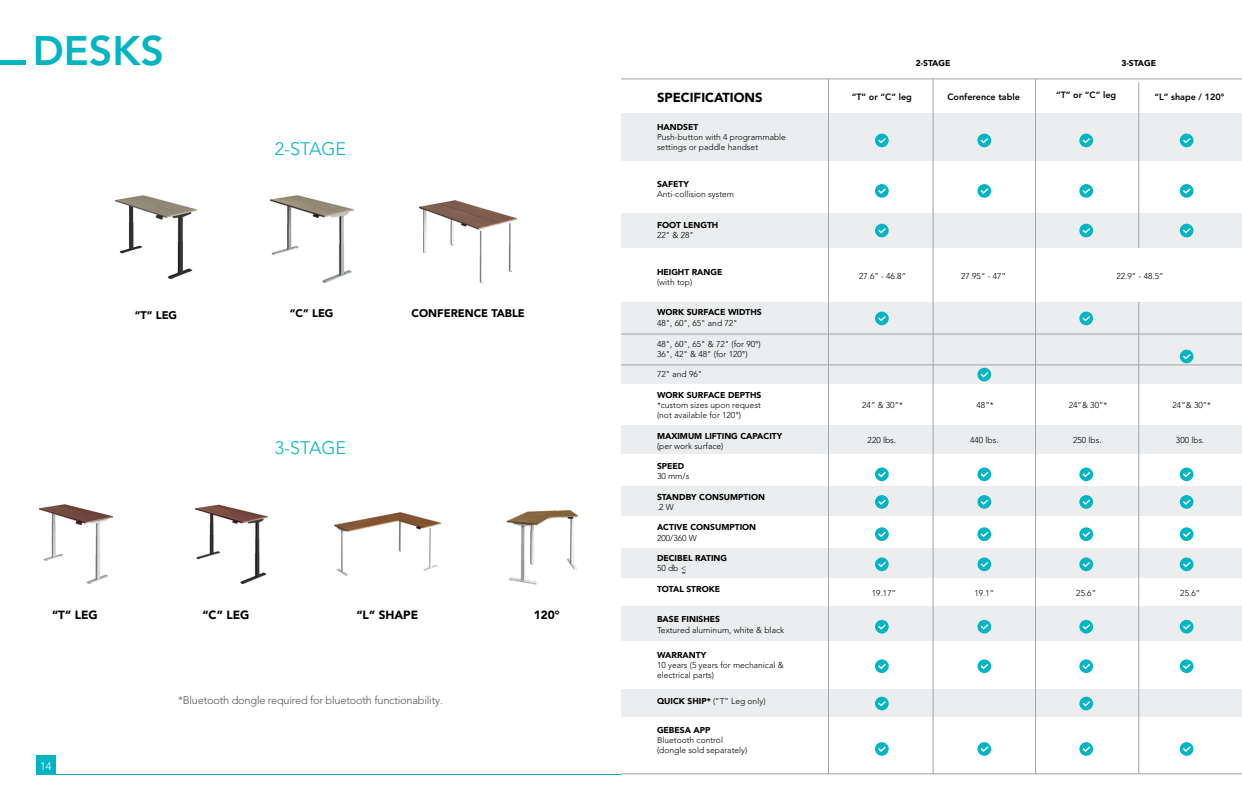
<style>
.page{position:relative;width:1242px;height:811px;background:#fff}
.page>*{position:absolute;margin:0;border:0;box-sizing:border-box;transform-origin:0 0}
.t1{font:800 41px "Avenir LT Pro";color:#03b5c3}
.t2{font:300 18px "Avenir LT Pro";color:#03b5c3}
.t3{font:900 13px "Avenir LT Pro";color:#000}
.t4{font:900 11.8px "Avenir LT Pro";color:#000}
.t5{font:300 11px "Avenir LT Pro";letter-spacing:-.02em;color:#575756}
.t6{font:900 11px "Avenir LT Pro";color:#000}
.t7{font:300 11px "Avenir LT Pro";color:#fff}
.t8{font:800 9px "Avenir LT Pro";color:#000}
.t9{font:300 8.5px/10.2px "Avenir LT Pro";color:#000}
.t10{font:900 8.5px "Avenir LT Pro";color:#000}
.s1{font-weight:900}
</style>
<div class="page">
<div style="left:36px;top:755px;width:20px;height:20px;background:#03b5c3"></div>
<img style="left:270px;top:195px;width:83px;height:87px">
<img style="left:115px;top:195px;width:81px;height:84px">
<img style="left:40px;top:504px;width:72px;height:79px">
<img style="left:196px;top:504px;width:72px;height:79px">
<img style="left:419px;top:200px;width:98px;height:82px">
<img style="left:334px;top:513px;width:106px;height:62px">
<img style="left:506px;top:510px;width:73px;height:75px">
<div style="left:621px;top:425px;width:621px;height:29px;background:#ebedee"></div>
<div style="left:621px;top:689px;width:621px;height:27px;background:#ebedee"></div>
<div style="left:621px;top:548px;width:621px;height:29px;background:#ebedee"></div>
<div style="left:621px;top:486px;width:621px;height:30px;background:#ebedee"></div>
<div style="left:621px;top:302px;width:621px;height:81px;background:#ebedee"></div>
<svg style="left:977px;top:368px;width:14px;height:13px"></svg>
<svg style="left:977px;top:467px;width:14px;height:14px"></svg>
<svg style="left:1079px;top:467px;width:14px;height:14px"></svg>
<svg style="left:1179px;top:467px;width:14px;height:14px"></svg>
<svg style="left:875px;top:467px;width:13px;height:14px"></svg>
<svg style="left:977px;top:495px;width:14px;height:14px"></svg>
<svg style="left:1079px;top:495px;width:14px;height:14px"></svg>
<svg style="left:1179px;top:495px;width:14px;height:14px"></svg>
<svg style="left:875px;top:495px;width:13px;height:14px"></svg>
<svg style="left:977px;top:527px;width:14px;height:14px"></svg>
<svg style="left:1079px;top:527px;width:14px;height:14px"></svg>
<svg style="left:1179px;top:527px;width:14px;height:14px"></svg>
<svg style="left:875px;top:527px;width:13px;height:14px"></svg>
<svg style="left:977px;top:557px;width:14px;height:14px"></svg>
<svg style="left:1079px;top:557px;width:14px;height:14px"></svg>
<svg style="left:1179px;top:557px;width:14px;height:14px"></svg>
<svg style="left:875px;top:557px;width:13px;height:14px"></svg>
<svg style="left:977px;top:184px;width:14px;height:14px"></svg>
<svg style="left:1079px;top:184px;width:14px;height:14px"></svg>
<svg style="left:1179px;top:184px;width:14px;height:14px"></svg>
<svg style="left:875px;top:184px;width:13px;height:14px"></svg>
<div style="left:621px;top:213px;width:621px;height:35px;background:#ebedee"></div>
<div style="left:621px;top:114px;width:621px;height:47px;background:#ebedee"></div>
<div style="left:621px;top:606px;width:621px;height:35px;background:#ebedee"></div>
<hr style="left:1035px;top:79px;width:1px;height:695px;background:#a1a5a7">
<hr style="left:1138px;top:82px;width:1px;height:692px;background:#a1a5a7">
<hr style="left:828px;top:79px;width:1px;height:695px;background:#a1a5a7">
<hr style="left:621px;top:334px;width:621px;height:1px;background:#a1a5a7">
<hr style="left:621px;top:79px;width:621px;height:1px;background:#a1a5a7">
<hr style="left:621px;top:773px;width:621px;height:1px;background:#a1a5a7">
<hr style="left:621px;top:365px;width:621px;height:1px;background:#a1a5a7">
<svg style="left:977px;top:134px;width:14px;height:13px"></svg>
<svg style="left:1079px;top:134px;width:14px;height:13px"></svg>
<svg style="left:1179px;top:134px;width:14px;height:13px"></svg>
<svg style="left:875px;top:134px;width:13px;height:13px"></svg>
<svg style="left:977px;top:620px;width:14px;height:13px"></svg>
<svg style="left:1079px;top:620px;width:14px;height:13px"></svg>
<svg style="left:1079px;top:659px;width:14px;height:14px"></svg>
<svg style="left:1179px;top:620px;width:14px;height:13px"></svg>
<svg style="left:875px;top:620px;width:13px;height:13px"></svg>
<svg style="left:875px;top:696px;width:13px;height:14px"></svg>
<svg style="left:1079px;top:696px;width:14px;height:14px"></svg>
<svg style="left:977px;top:659px;width:14px;height:14px"></svg>
<svg style="left:977px;top:742px;width:14px;height:14px"></svg>
<svg style="left:1179px;top:659px;width:14px;height:14px"></svg>
<svg style="left:1179px;top:742px;width:14px;height:14px"></svg>
<svg style="left:875px;top:659px;width:13px;height:14px"></svg>
<svg style="left:875px;top:742px;width:13px;height:14px"></svg>
<svg style="left:1079px;top:742px;width:14px;height:14px"></svg>
<svg style="left:875px;top:224px;width:13px;height:13px"></svg>
<svg style="left:875px;top:311px;width:13px;height:14px"></svg>
<svg style="left:1079px;top:224px;width:14px;height:13px"></svg>
<svg style="left:1179px;top:224px;width:14px;height:13px"></svg>
<svg style="left:1179px;top:349px;width:14px;height:14px"></svg>
<svg style="left:1079px;top:311px;width:14px;height:14px"></svg>
<div style="left:1038px;top:248px;width:201px;height:54px;background:#fff"></div>
<hr style="left:54px;top:774px;width:567px;height:1px;background:#03b5c3">
<div style="left:0;top:60px;width:26px;height:5px;background:#03b5c3"></div>
<hr style="left:933px;top:79px;width:1px;height:695px;background:#a1a5a7">
<h1 class="t1" style="left:33px;top:26px;width:133px">DESKS</h1>
<p class="t6" style="left:135px;top:309px;width:44px">“T” LEG</p>
<h2 class="t2" style="left:275px;top:138px;width:73px">2-STAGE</h2>
<p class="t6" style="left:290px;top:307px;width:45px">“C” LEG</p>
<p class="t6" style="left:411px;top:307px;width:115px">CONFERENCE TABLE</p>
<h2 class="t2" style="left:275px;top:437px;width:73px">3-STAGE</h2>
<h3 class="t4" style="left:52px;top:607px;width:47px">“T” LEG</h3>
<h3 class="t4" style="left:202px;top:607px;width:48px">“C” LEG</h3>
<h3 class="t4" style="left:356px;top:607px;width:63px">“L” SHAPE</h3>
<h3 class="t4" style="left:534px;top:607px;width:27px">120°</h3>
<p class="t7" style="left:40px;top:759px;width:13px">14</p>
<p class="t5" style="left:178px;top:694px;width:266px">*Bluetooth dongle required for bluetooth functionability.</p>
<h3 class="t3" style="left:657px;top:90px;width:107px">SPECIFICATIONS</h3>
<p class="t10" style="left:657px;top:122px;width:43px">HANDSET</p>
<p class="t9" style="left:657px;top:132px;width:130px">Push-button with 4 programmable settings or paddle handset</p>
<p class="t10" style="left:657px;top:179px;width:33px">SAFETY</p>
<p class="t9" style="left:657px;top:189px;width:79px">Anti-collision system</p>
<p class="t10" style="left:657px;top:220px;width:63px">FOOT LENGTH</p>
<p class="t9" style="left:657px;top:230px;width:38px">22" &amp; 28"</p>
<p class="t10" style="left:657px;top:266px;width:67px">HEIGHT RANGE</p>
<p class="t9" style="left:657px;top:277px;width:37px">(with top)</p>
<p class="t10" style="left:657px;top:307px;width:106px">WORK SURFACE WIDTHS</p>
<p class="t9" style="left:657px;top:318px;width:82px">48", 60", 65" and 72"</p>
<p class="t9" style="left:657px;top:339px;width:105px">48", 60", 65" &amp; 72" (for 90°)<br>36", 42" &amp; 48" (for 120°)</p>
<p class="t9" style="left:657px;top:369px;width:47px">72" and 96"</p>
<p class="t10" style="left:657px;top:390px;width:106px">WORK SURFACE DEPTHS</p>
<p class="t9" style="left:657px;top:400px;width:105px">*custom sizes upon request (not available for 120°)</p>
<p class="t10" style="left:657px;top:430px;width:127px">MAXIMUM LIFTING CAPACITY</p>
<p class="t9" style="left:657px;top:441px;width:68px">(per work surface)</p>
<p class="t10" style="left:657px;top:461px;width:29px">SPEED</p>
<p class="t9" style="left:657px;top:471px;width:34px">30 mm/s</p>
<p class="t10" style="left:657px;top:492px;width:109px">STANDBY CONSUMPTION</p>
<p class="t9" style="left:657px;top:502px;width:18px">.2 W</p>
<p class="t10" style="left:657px;top:522px;width:101px">ACTIVE CONSUMPTION</p>
<p class="t9" style="left:657px;top:532px;width:41px">200/360 W</p>
<p class="t10" style="left:657px;top:553px;width:72px">DECIBEL RATING</p>
<p class="t9" style="left:657px;top:563px;width:31px">50 db &lt;</p>
<p class="t10" style="left:657px;top:583px;width:65px">TOTAL STROKE</p>
<p class="t10" style="left:657px;top:614px;width:65px">BASE FINISHES</p>
<p class="t9" style="left:657px;top:624px;width:129px">Textured aluminum, white &amp; black</p>
<p class="t10" style="left:657px;top:649px;width:51px">WARRANTY</p>
<p class="t9" style="left:657px;top:660px;width:128px">10 years (5 years for mechanical &amp; electrical parts)</p>
<p class="t9" style="left:657px;top:696px;width:110px"><span class="s1">QUICK SHIP*</span> (“T” Leg only)</p>
<p class="t10" style="left:657px;top:724px;width:55px">GEBESA APP</p>
<p class="t9" style="left:657px;top:734px;width:92px">Bluetooth control (dongle sold separately)</p>
<p class="t10" style="left:915px;top:58px;width:36px">2-STAGE</p>
<p class="t10" style="left:1121px;top:58px;width:36px">3-STAGE</p>
<p class="t8" style="left:1056px;top:89px;width:62px">“T” or “C” leg</p>
<p class="t8" style="left:851px;top:92px;width:62px">“T” or “C” leg</p>
<p class="t8" style="left:947px;top:92px;width:74px">Conference table</p>
<p class="t8" style="left:1154px;top:92px;width:71px">“L” shape / 120°</p>
<p class="t9" style="left:859px;top:271px;width:49px">27.6” - 46.8”</p>
<p class="t9" style="left:961px;top:271px;width:46px">27.95” - 47”</p>
<p class="t9" style="left:1116px;top:271px;width:49px">22.9” - 48.5”</p>
<p class="t9" style="left:862px;top:399px;width:42px">24” &amp; 30”*</p>
<p class="t9" style="left:976px;top:399px;width:19px">48”*</p>
<p class="t9" style="left:1068px;top:399px;width:40px">24”&amp; 30”*</p>
<p class="t9" style="left:1172px;top:399px;width:40px">24”&amp; 30”*</p>
<p class="t9" style="left:867px;top:435px;width:30px">220 lbs.</p>
<p class="t9" style="left:970px;top:435px;width:30px">440 lbs.</p>
<p class="t9" style="left:1073px;top:435px;width:30px">250 lbs.</p>
<p class="t9" style="left:1176px;top:435px;width:30px">300 lbs.</p>
<p class="t9" style="left:872px;top:588px;width:26px">19.17”</p>
<p class="t9" style="left:974px;top:588px;width:21px">19.1”</p>
<p class="t9" style="left:1076px;top:588px;width:21px">25.6”</p>
<p class="t9" style="left:1180px;top:588px;width:21px">25.6”</p>
</div>
